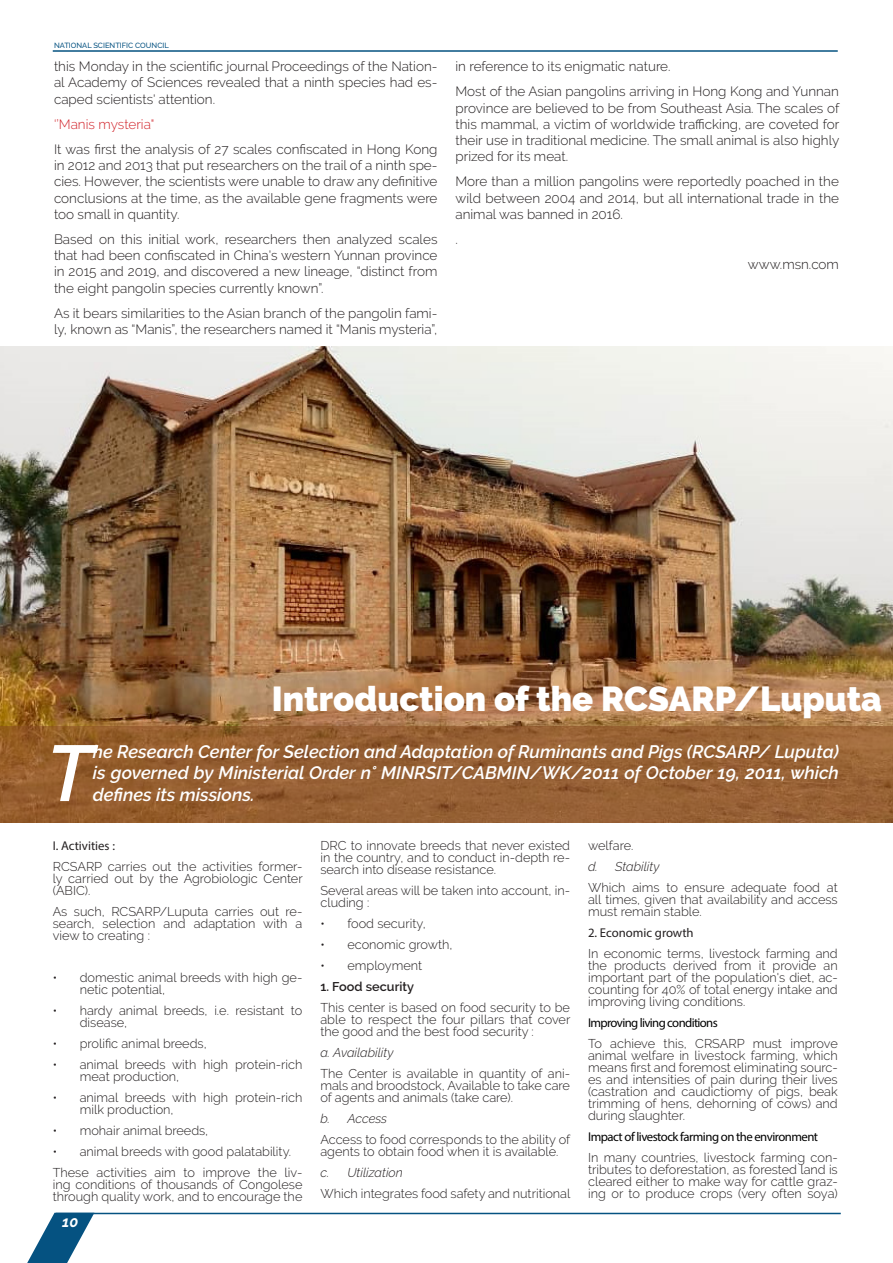
<style>
.page{position:relative;width:893px;height:1263px;background:#fff}
.page>*{position:absolute;margin:0;border:0;box-sizing:border-box;transform-origin:0 0}
.t1{font:italic 600 78.9px "Raleway";color:#fff}
.t2{font:900 34.5px "Raleway";color:#fff}
.t3{font:italic 600 18px/21.6px "Raleway";color:#fff;text-align:justify}
.t4{font:italic 700 15px "Raleway";color:#fff}
.t5{font:300 13.5px/16.2px "Raleway";color:#231f20;text-align:justify}
.t6{font:300 13.5px "Raleway";color:#d1232a}
.t7{font:300 12.75px/12px "Raleway";color:#231f20;text-align:justify}
.t8{font:12.75px "Myriad Pro";letter-spacing:-.04em;color:#000}
.t9{font:italic 300 12.75px "Raleway";color:#231f20}
.t10{font:12.75px "Myriad Pro";color:#231f20}
.t11{font:600 12.75px "Raleway";color:#231f20}
.t12{font:500 7.5px "Raleway";color:#055281}
</style>
<div class="page">
<img style="left:0;top:347px;width:893px;height:379px">
<svg style="left:0;top:726px;width:893px;height:97px;background:#965f32"></svg>
<hr style="left:56px;top:1213px;width:785px;height:1px;background:#055281">
<svg style="left:27px;top:1213px;width:67px;height:50px"></svg>
<hr style="left:53px;top:50px;width:785px;height:2px;background:#055281">
<p class="t12" style="left:54px;top:41px;width:116px">NATIONAL SCIENTIFIC COUNCIL</p>
<p class="t5" style="left:54px;top:58px;width:385px">this Monday in the scientific journal Proceedings of the Nation&shy;al Academy of Sciences revealed that a ninth species had es&shy;caped scientists' attention.</p>
<p class="t6" style="left:54px;top:116px;width:102px">‘’Manis mysteria"</p>
<p class="t5" style="left:54px;top:141px;width:385px">It was first the analysis of 27 scales confiscated in Hong Kong in 2012 and 2013 that put researchers on the trail of a ninth spe&shy;cies. However, the scientists were unable to draw any definitive conclusions at the time, as the available gene fragments were too small in quantity.</p>
<p class="t5" style="left:54px;top:231px;width:385px">Based on this initial work, researchers then analyzed scales that had been confiscated in China's western Yunnan province in 2015 and 2019, and discovered a new lineage, “distinct from the eight pangolin species currently known”.</p>
<p class="t5" style="left:54px;top:305px;width:385px">As it bears similarities to the Asian branch of the pangolin fami&shy;ly, known as “Manis”, the researchers named it “Manis mysteria”,</p>
<p class="t5" style="left:455px;top:58px;width:217px">in reference to its enigmatic nature.</p>
<p class="t5" style="left:455px;top:83px;width:385px">Most of the Asian pangolins arriving in Hong Kong and Yunnan province are believed to be from Southeast Asia. The scales of this mammal, a victim of worldwide trafficking, are coveted for their use in traditional medicine. The small animal is also highly prized for its meat.</p>
<p class="t5" style="left:455px;top:173px;width:385px">More than a million pangolins were reportedly poached in the wild between 2004 and 2014, but all international trade in the animal was banned in 2016.</p>
<p class="t5" style="left:455px;top:231px;width:4px">.</p>
<p class="t5" style="left:748px;top:256px;width:93px">www.msn.com</p>
<p class="t2" style="left:272px;top:679px;width:611px">Introduction of the RCSARP/Luputa</p>
<p class="t3" style="left:93px;top:741px;width:748px">he Research Center for Selection and Adaptation of Ruminants and Pigs (RCSARP/ Luputa) is governed by Ministerial Order n° MINRSIT/CABMIN/WK/2011 of October 19, 2011, which defines its missions.</p>
<p class="t1" style="left:46px;top:728px;width:48px">T</p>
<p class="t10" style="left:53px;top:838px;width:64px">I. Activities :</p>
<p class="t7" style="left:53px;top:860px;width:251px">RCSARP carries out the activities former&shy;ly carried out by the Agrobiologic Center (ABIC).</p>
<p class="t7" style="left:53px;top:905px;width:251px">As such, RCSARP/Luputa carries out re&shy;search, selection and adaptation with a view to creating :</p>
<p class="t7" style="left:80px;top:971px;width:224px;text-indent:-27px">• domestic animal breeds with high ge&shy;netic potential,</p>
<p class="t7" style="left:80px;top:1004px;width:224px;text-indent:-27px">• hardy animal breeds, i.e. resistant to disease,</p>
<p class="t7" style="left:53px;top:1037px;width:155px">• prolific animal breeds,</p>
<p class="t7" style="left:80px;top:1058px;width:224px;text-indent:-27px">• animal breeds with high protein-rich meat production,</p>
<p class="t7" style="left:80px;top:1091px;width:224px;text-indent:-27px">• animal breeds with high protein-rich milk production,</p>
<p class="t7" style="left:53px;top:1124px;width:157px">• mohair animal breeds,</p>
<p class="t7" style="left:53px;top:1145px;width:240px">• animal breeds with good palatability.</p>
<p class="t7" style="left:53px;top:1166px;width:251px">These activities aim to improve the liv&shy;ing conditions of thousands of Congolese through quality work, and to encourage the</p>
<p class="t4" style="left:62px;top:1213px;width:18px">10</p>
<p class="t7" style="left:320px;top:839px;width:251px">DRC to innovate breeds that never existed in the country, and to conduct in-depth re&shy;search into disease resistance.</p>
<p class="t7" style="left:320px;top:884px;width:251px">Several areas will be taken into account, in&shy;cluding :</p>
<p class="t7" style="left:320px;top:917px;width:107px">• food security,</p>
<p class="t7" style="left:320px;top:938px;width:134px">• economic growth,</p>
<p class="t7" style="left:320px;top:959px;width:103px">• employment</p>
<p class="t11" style="left:320px;top:979px;width:95px">1. Food security</p>
<p class="t7" style="left:320px;top:1001px;width:251px">This center is based on food security to be able to respect the four pillars that cover the good and the best food security :</p>
<p class="t9" style="left:320px;top:1045px;width:75px">a. Availability</p>
<p class="t7" style="left:320px;top:1067px;width:251px">The Center is available in quantity of ani&shy;mals and broodstock, Available to take care of agents and animals (take care).</p>
<p class="t9" style="left:320px;top:1111px;width:68px">b. Access</p>
<p class="t7" style="left:320px;top:1133px;width:251px">Access to food corresponds to the ability of agents to obtain food when it is available.</p>
<p class="t9" style="left:320px;top:1165px;width:84px">c. Utilization</p>
<p class="t7" style="left:320px;top:1187px;width:252px">Which integrates food safety and nutritional</p>
<p class="t7" style="left:588px;top:839px;width:47px">welfare.</p>
<p class="t9" style="left:588px;top:859px;width:73px">d. Stability</p>
<p class="t7" style="left:588px;top:881px;width:251px">Which aims to ensure adequate food at all times, given that availability and access must remain stable.</p>
<p class="t10" style="left:588px;top:925px;width:107px">2. Economic growth</p>
<p class="t7" style="left:588px;top:947px;width:251px">In economic terms, livestock farming and the products derived from it provide an important part of the population's diet, ac&shy;counting for 40% of total energy intake and improving living conditions.</p>
<p class="t8" style="left:588px;top:1015px;width:131px">Improving living conditions</p>
<p class="t7" style="left:588px;top:1037px;width:251px">To achieve this, CRSARP must improve animal welfare in livestock farming, which means first and foremost eliminating sourc&shy;es and intensities of pain during their lives (castration and caudictiomy of pigs, beak trimming of hens, dehorning of cows) and during slaughter.</p>
<p class="t8" style="left:588px;top:1129px;width:232px">Impact of livestock farming on the environment</p>
<p class="t7" style="left:588px;top:1151px;width:251px">In many countries, livestock farming con&shy;tributes to deforestation, as forested land is cleared either to make way for cattle graz&shy;ing or to produce crops (very often soya)</p>
</div>
